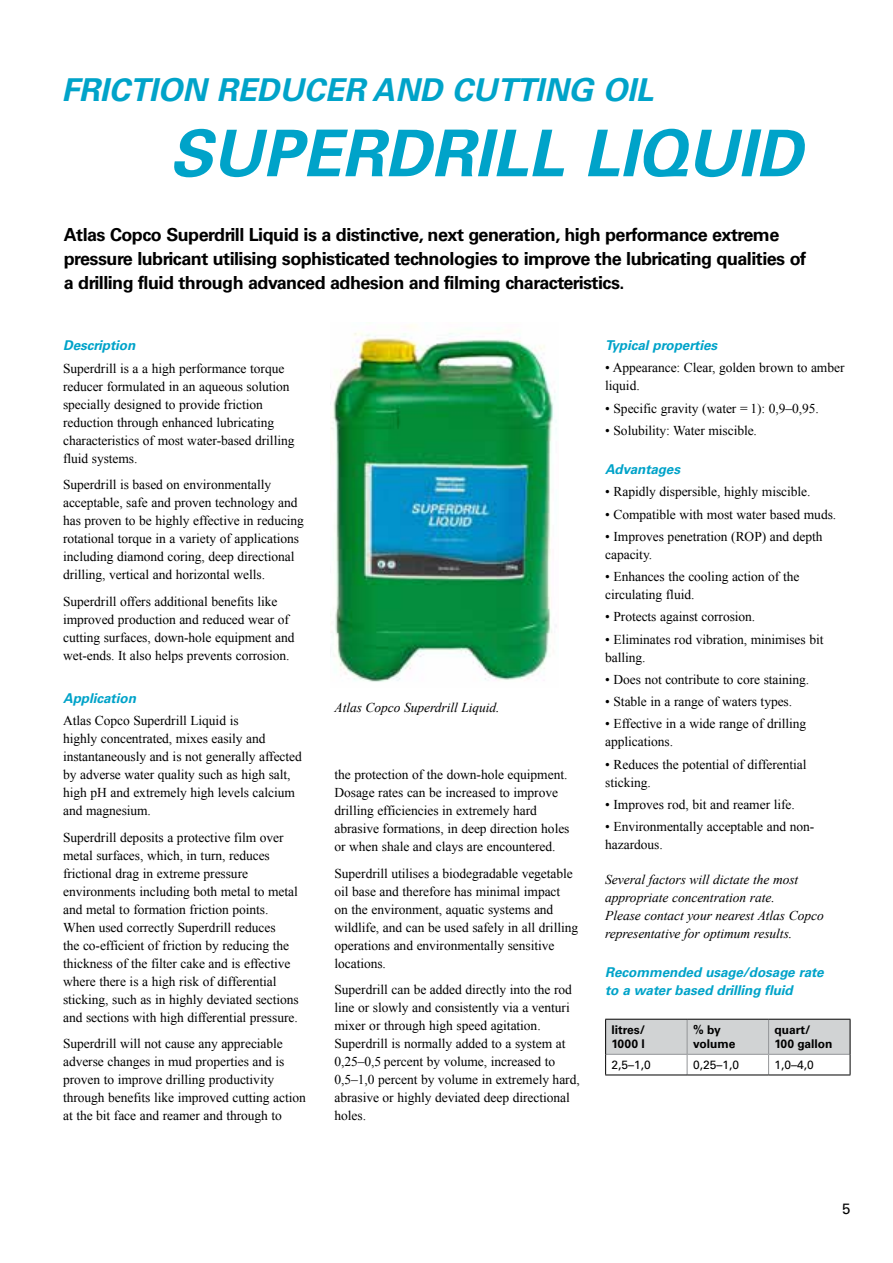
<style>
.page{position:relative;width:893px;height:1263px;background:#fff}
.page>*{position:absolute;margin:0;border:0;box-sizing:border-box;transform-origin:0 0}
.t1{font:italic 700 64.5px "Univers LT Std";color:#00a3c9}
.t2{font:italic 700 31.5px "Univers LT Std";color:#00a3c9}
.t3{font:700 18px/24px "Univers LT Std";letter-spacing:-.03em;color:#000}
.t4{font:15px "Univers LT Std";color:#000}
.t5{font:13.5px/18px "Times New Roman";letter-spacing:-.005em;color:#000}
.t6{font:italic 13.5px/18px "Times New Roman";letter-spacing:-.005em;color:#000}
.t7{font:italic 700 13.5px/18px "Univers LT Std";letter-spacing:-.005em;color:#00a3c9}
.t8{font:700 12px/14.4px "Univers LT Std";color:#000}
.t9{font:12px "Univers LT Std";color:#000}
</style>
<div class="page">
<svg style="left:605px;top:1019px;width:246px;height:55px"></svg>
<hr style="left:605px;top:1074px;width:82px;height:1px;background:#000">
<hr style="left:687px;top:1074px;width:82px;height:1px;background:#000">
<hr style="left:769px;top:1074px;width:81px;height:1px;background:#000">
<img style="left:330px;top:324px;width:227px;height:358px">
<h2 class="t2" style="left:61px;top:72px;width:594px">FRICTION REDUCER AND CUTTING OIL</h2>
<h1 class="t1" style="left:169px;top:116px;width:634px">SUPERDRILL LIQUID</h1>
<p class="t3" style="left:64px;top:222px;width:744px">Atlas Copco Superdrill Liquid is a distinctive, next generation, high performance extreme pressure lubricant utilising sophisticated technologies to improve the lubricating qualities of a drilling fluid through advanced adhesion and filming characteristics.</p>
<p class="t7" style="left:63px;top:337px;width:74px">Description</p>
<p class="t5" style="left:63px;top:359px;width:233px">Superdrill is a a high performance torque reducer formulated in an aqueous solution specially designed to provide friction reduction through enhanced lubricating characteristics of most water-based drilling fluid systems.</p>
<p class="t5" style="left:63px;top:475px;width:242px">Superdrill is based on environmentally acceptable, safe and proven technology and has proven to be highly effective in reducing rotational torque in a variety of applications including diamond coring, deep directional drilling, vertical and horizontal wells.</p>
<p class="t5" style="left:63px;top:592px;width:233px">Superdrill offers additional benefits like improved production and reduced wear of cutting surfaces, down-hole equipment and wet-ends. It also helps prevents corrosion.</p>
<p class="t7" style="left:63px;top:690px;width:74px">Application</p>
<p class="t5" style="left:63px;top:712px;width:240px">Atlas Copco Superdrill Liquid is<br>highly concentrated, mixes easily and instantaneously and is not generally affected by adverse water quality such as high salt, high pH and extremely high levels calcium and magnesium.</p>
<p class="t5" style="left:63px;top:828px;width:237px">Superdrill deposits a protective film over metal surfaces, which, in turn, reduces frictional drag in extreme pressure environments including both metal to metal and metal to formation friction points.<br>When used correctly Superdrill reduces<br>the co-efficient of friction by reducing the thickness of the filter cake and is effective where there is a high risk of differential sticking, such as in highly deviated sections and sections with high differential pressure.</p>
<p class="t5" style="left:63px;top:1035px;width:244px">Superdrill will not cause any appreciable adverse changes in mud properties and is proven to improve drilling productivity through benefits like improved cutting action at the bit face and reamer and through to</p>
<p class="t6" style="left:334px;top:698px;width:167px">Atlas Copco Superdrill Liquid.</p>
<p class="t5" style="left:334px;top:766px;width:236px">the protection of the down-hole equipment.<br>Dosage rates can be increased to improve drilling efficiencies in extremely hard abrasive formations, in deep direction holes or when shale and clays are encountered.</p>
<p class="t5" style="left:334px;top:864px;width:245px">Superdrill utilises a biodegradable vegetable oil base and therefore has minimal impact<br>on the environment, aquatic systems and wildlife, and can be used safely in all drilling operations and environmentally sensitive locations.</p>
<p class="t5" style="left:334px;top:980px;width:247px">Superdrill can be added directly into the rod line or slowly and consistently via a venturi mixer or through high speed agitation.<br>Superdrill is normally added to a system at 0,25–0,5 percent by volume, increased to 0,5–1,0 percent by volume in extremely hard, abrasive or highly deviated deep directional holes.</p>
<p class="t7" style="left:605px;top:337px;width:114px">Typical properties</p>
<p class="t5" style="left:605px;top:359px;width:241px">• Appearance: Clear, golden brown to amber liquid.</p>
<p class="t5" style="left:605px;top:399px;width:215px">• Specific gravity (water = 1): 0,9–0,95.</p>
<p class="t5" style="left:605px;top:421px;width:153px">• Solubility: Water miscible.</p>
<p class="t7" style="left:605px;top:461px;width:76px">Advantages</p>
<p class="t5" style="left:605px;top:483px;width:207px">• Rapidly dispersible, highly miscible.</p>
<p class="t5" style="left:605px;top:505px;width:232px">• Compatible with most water based muds.</p>
<p class="t5" style="left:605px;top:527px;width:219px">• Improves penetration (ROP) and depth capacity.</p>
<p class="t5" style="left:605px;top:567px;width:196px">• Enhances the cooling action of the circulating fluid.</p>
<p class="t5" style="left:605px;top:608px;width:152px">• Protects against corrosion.</p>
<p class="t5" style="left:605px;top:630px;width:220px">• Eliminates rod vibration, minimises bit balling.</p>
<p class="t5" style="left:605px;top:670px;width:206px">• Does not contribute to core staining.</p>
<p class="t5" style="left:605px;top:692px;width:188px">• Stable in a range of waters types.</p>
<p class="t5" style="left:605px;top:715px;width:203px">• Effective in a wide range of drilling applications.</p>
<p class="t5" style="left:605px;top:755px;width:203px">• Reduces the potential of differential sticking.</p>
<p class="t5" style="left:605px;top:795px;width:191px">• Improves rod, bit and reamer life.</p>
<p class="t5" style="left:605px;top:817px;width:211px">• Environmentally acceptable and non&shy;hazardous.</p>
<p class="t6" style="left:605px;top:870px;width:220px">Several factors will dictate the most appropriate concentration rate.<br>Please contact your nearest Atlas Copco representative for optimum results.</p>
<p class="t7" style="left:605px;top:964px;width:220px">Recommended usage/dosage rate to a water based drilling fluid</p>
<p class="t8" style="left:612px;top:1022px;width:35px">litres/<br>1000 l</p>
<p class="t8" style="left:693px;top:1022px;width:44px">% by volume</p>
<p class="t8" style="left:775px;top:1022px;width:59px">quart/<br>100 gallon</p>
<p class="t9" style="left:612px;top:1057px;width:41px">2,5–1,0</p>
<p class="t9" style="left:693px;top:1057px;width:48px">0,25–1,0</p>
<p class="t9" style="left:775px;top:1057px;width:41px">1,0–4,0</p>
<p class="t4" style="left:842px;top:1200px;width:10px">5</p>
</div>
